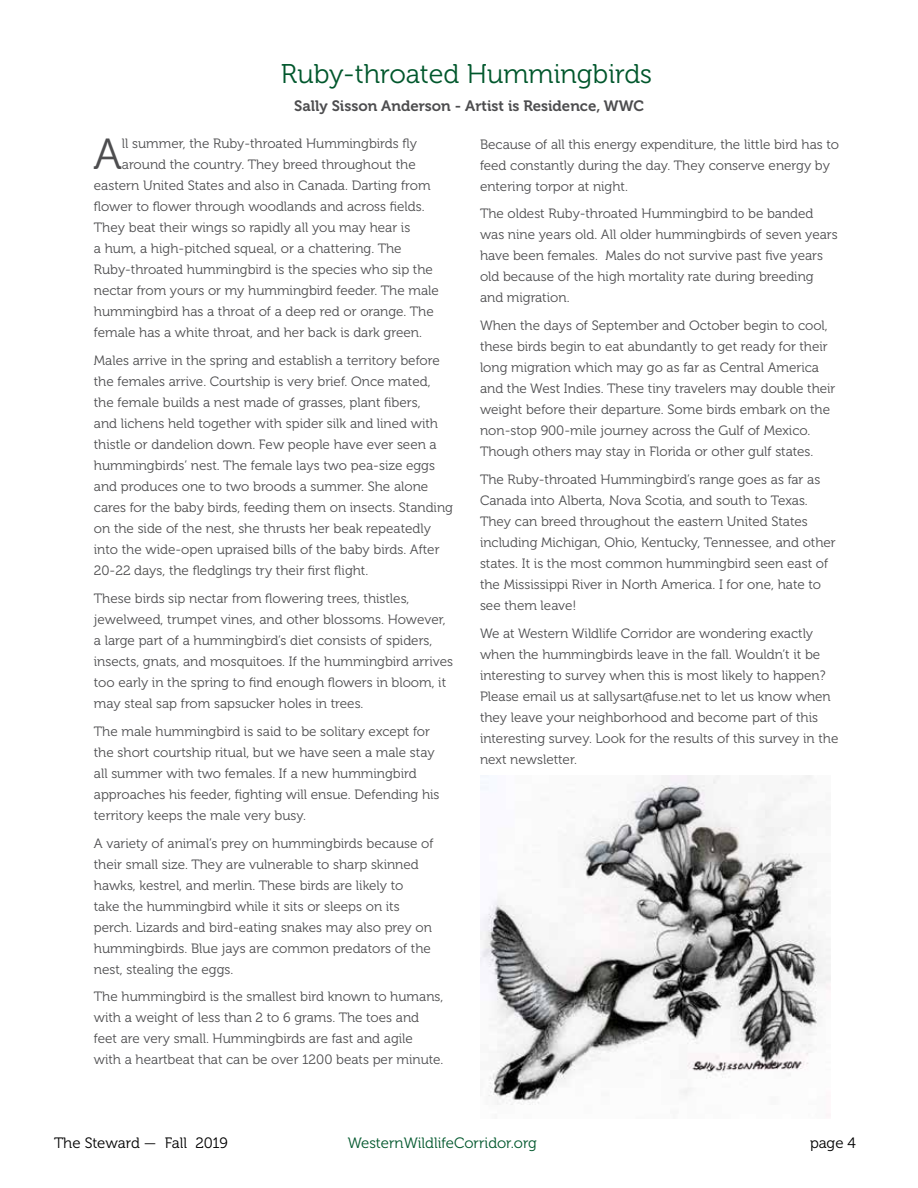
<style>
.page{position:relative;width:918px;height:1188px;background:#fff}
.page>*{position:absolute;margin:0;border:0;box-sizing:border-box;transform-origin:0 0}
.t1{font:43.35px "Museo 300";color:#4d4d4f}
.t2{font:27px "Museo 300";color:#00572c}
.t3{font:15px "Museo 700";color:#4d4d4f}
.t4{font:15px "Museo 300";color:#00572c}
.t5{font:15px "Museo 300";color:#000}
.t6{font:13.5px/21px "Museo 300";color:#4d4d4f}
</style>
<div class="page">
<img style="left:480px;top:776px;width:350px;height:329px">
<h2 class="t2" style="left:281px;top:59px;width:373px">Ruby-throated Hummingbirds</h2>
<p class="t3" style="left:294px;top:97px;width:352px">Sally Sisson Anderson - Artist is Residence, WWC</p>
<h1 class="t1" style="left:93px;top:131px;width:30px">A</h1>
<p class="t6" style="left:122px;top:133px;width:297px">ll summer, the Ruby-throated Hummingbirds fly</p>
<p class="t6" style="left:122px;top:154px;width:295px">around the country. They breed throughout the</p>
<p class="t6" style="left:94px;top:175px;width:338px">eastern United States and also in Canada. Darting from</p>
<p class="t6" style="left:94px;top:197px;width:332px">flower to flower through woodlands and across fields.</p>
<p class="t6" style="left:94px;top:218px;width:318px">They beat their wings so rapidly all you may hear is</p>
<p class="t6" style="left:94px;top:239px;width:309px">a hum, a high-pitched squeal, or a chattering. The</p>
<p class="t6" style="left:94px;top:260px;width:341px">Ruby-throated hummingbird is the species who sip the</p>
<p class="t6" style="left:94px;top:281px;width:347px">nectar from yours or my hummingbird feeder. The male</p>
<p class="t6" style="left:94px;top:302px;width:341px">hummingbird has a throat of a deep red or orange. The</p>
<p class="t6" style="left:94px;top:323px;width:330px">female has a white throat, and her back is dark green.</p>
<p class="t6" style="left:94px;top:350px;width:361px">Males arrive in the spring and establish a territory before the females arrive. Courtship is very brief. Once mated, the female builds a nest made of grasses, plant fibers,<br>and lichens held together with spider silk and lined with thistle or dandelion down. Few people have ever seen a hummingbirds’ nest. The female lays two pea-size eggs and produces one to two broods a summer. She alone cares for the baby birds, feeding them on insects. Standing on the side of the nest, she thrusts her beak repeatedly into the wide-open upraised bills of the baby birds. After 20-22 days, the fledglings try their first flight.</p>
<p class="t6" style="left:94px;top:588px;width:361px">These birds sip nectar from flowering trees, thistles, jewelweed, trumpet vines, and other blossoms. However, a large part of a hummingbird’s diet consists of spiders, insects, gnats, and mosquitoes. If the hummingbird arrives too early in the spring to find enough flowers in bloom, it may steal sap from sapsucker holes in trees.</p>
<p class="t6" style="left:94px;top:721px;width:347px">The male hummingbird is said to be solitary except for the short courtship ritual, but we have seen a male stay all summer with two females. If a new hummingbird approaches his feeder, fighting will ensue. Defending his territory keeps the male very busy.</p>
<p class="t6" style="left:94px;top:833px;width:341px">A variety of animal’s prey on hummingbirds because of their small size. They are vulnerable to sharp skinned hawks, kestrel, and merlin. These birds are likely to<br>take the hummingbird while it sits or sleeps on its perch. Lizards and bird-eating snakes may also prey on hummingbirds. Blue jays are common predators of the nest, stealing the eggs.</p>
<p class="t6" style="left:94px;top:986px;width:351px">The hummingbird is the smallest bird known to humans, with a weight of less than 2 to 6 grams. The toes and feet are very small. Hummingbirds are fast and agile with a heartbeat that can be over 1200 beats per minute.</p>
<p class="t6" style="left:480px;top:134px;width:361px">Because of all this energy expenditure, the little bird has to feed constantly during the day. They conserve energy by entering torpor at night.</p>
<p class="t6" style="left:480px;top:204px;width:359px">The oldest Ruby-throated Hummingbird to be banded was nine years old. All older hummingbirds of seven years have been females. Males do not survive past five years old because of the high mortality rate during breeding and migration.</p>
<p class="t6" style="left:480px;top:315px;width:357px">When the days of September and October begin to cool, these birds begin to eat abundantly to get ready for their long migration which may go as far as Central America and the West Indies. These tiny travelers may double their weight before their departure. Some birds embark on the non-stop 900-mile journey across the Gulf of Mexico.<br>Though others may stay in Florida or other gulf states.</p>
<p class="t6" style="left:480px;top:469px;width:357px">The Ruby-throated Hummingbird’s range goes as far as Canada into Alberta, Nova Scotia, and south to Texas.<br>They can breed throughout the eastern United States including Michigan, Ohio, Kentucky, Tennessee, and other states. It is the most common hummingbird seen east of the Mississippi River in North America. I for one, hate to see them leave!</p>
<p class="t6" style="left:480px;top:623px;width:360px">We at Western Wildlife Corridor are wondering exactly when the hummingbirds leave in the fall. Wouldn’t it be interesting to survey when this is most likely to happen?<br>Please email us at sallysart@fuse.net to let us know when they leave your neighborhood and become part of this interesting survey. Look for the results of this survey in the next newsletter.</p>
<p class="t5" style="left:54px;top:1135px;width:175px">The Steward — Fall 2019</p>
<p class="t4" style="left:348px;top:1135px;width:191px">WesternWildlifeCorridor.org</p>
<p class="t5" style="left:810px;top:1135px;width:48px">page 4</p>
</div>
